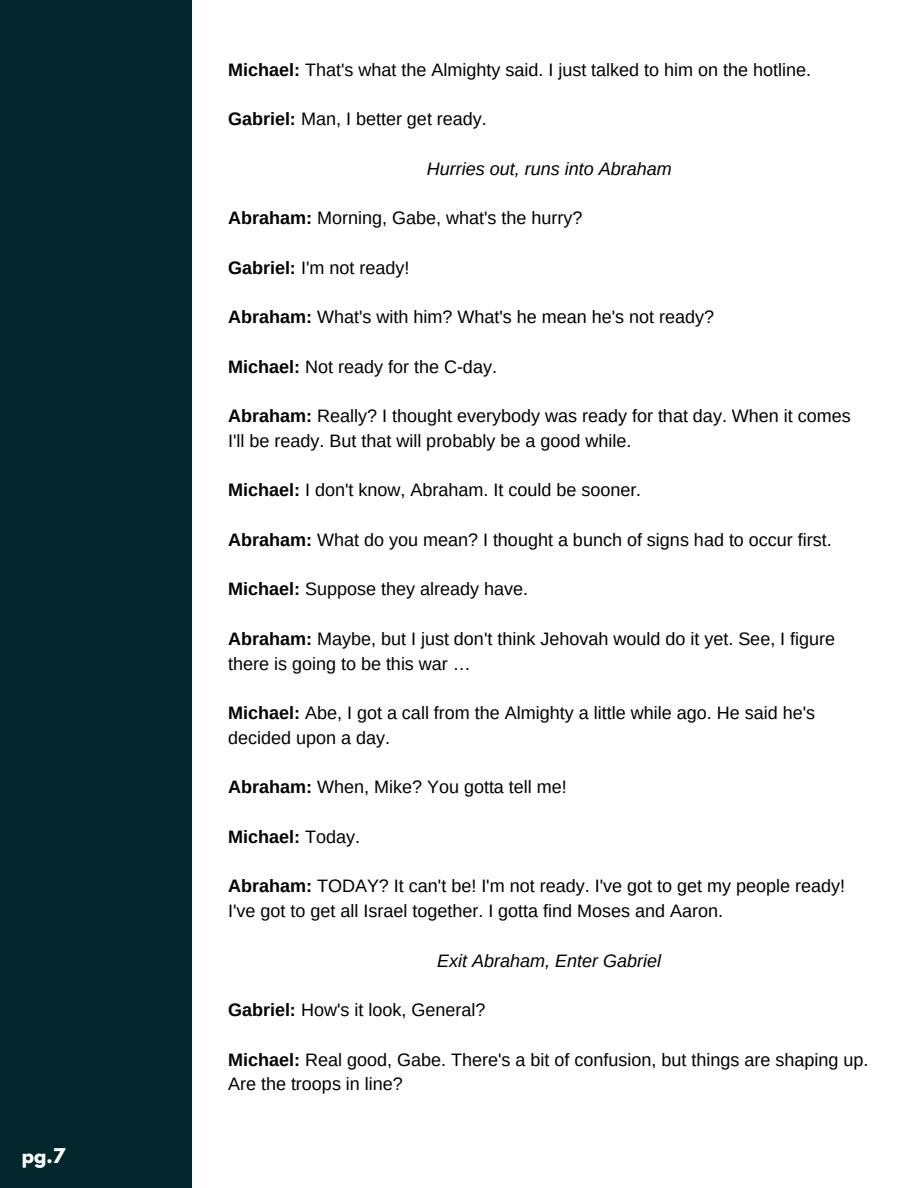
<style>
.page{position:relative;width:918px;height:1188px;background:#fff}
.page>*{position:absolute;margin:0;border:0;box-sizing:border-box;transform-origin:0 0}
.t1{font:18px/24.8px "Arimo";color:#000}
.t2{font:italic 18px "Arimo";color:#000}
.t3{font:700 18px "Arimo";color:#000}
.t4{font:700 18px "League Spartan";color:#fff}
.s1{font-weight:700}
.s2{font-style:italic}
.s3{font-weight:400}
</style>
<div class="page">
<div style="left:0;top:0;width:191px;height:1188px;background:#03272d"></div>
<p class="t4" style="left:22px;top:1146px;width:45px">pg.7</p>
<h1 class="t1" style="left:228px;top:57px;width:585px"><span class="s1">Michael:</span> That's what the Almighty said. I just talked to him on the hotline.</h1>
<p class="t1" style="left:228px;top:107px;width:260px"><span class="s1">Gabriel:</span> Man, I better get ready.</p>
<p class="t2" style="left:427px;top:158px;width:246px">Hurries out, runs into Abraham</p>
<p class="t1" style="left:228px;top:206px;width:356px"><span class="s1">Abraham:</span> Morning, Gabe, what's the hurry?</p>
<p class="t1" style="left:228px;top:255px;width:183px"><span class="s1">Gabriel:</span> I'm not ready!</p>
<p class="t1" style="left:228px;top:305px;width:488px"><span class="s1">Abraham:</span> What's with him? What's he mean he's not ready?</p>
<p class="t1" style="left:228px;top:354px;width:270px"><span class="s1">Michael:</span> Not ready for the C-day.</p>
<p class="t1" style="left:228px;top:404px;width:624px"><span class="s1">Abraham:</span> Really? I thought everybody was ready for that day. When it comes<br>I'll be ready. But that will probably be a good while.</p>
<p class="t1" style="left:228px;top:478px;width:415px"><span class="s1">Michael:</span> I don't know, Abraham. It could be sooner<span class="s2">.</span></p>
<p class="t1" style="left:228px;top:527px;width:605px"><span class="s1">Abraham:</span> What do you mean? I thought a bunch of signs had to occur first.</p>
<p class="t1" style="left:228px;top:577px;width:302px"><span class="s1">Michael:</span> Suppose they already have.</p>
<p class="t1" style="left:228px;top:626px;width:609px"><span class="s1">Abraham:</span> Maybe, but I just don't think Jehovah would do it yet. See, I figure there is going to be this war …</p>
<p class="t1" style="left:228px;top:701px;width:589px"><span class="s1">Michael:</span> Abe, I got a call from the Almighty a little while ago. He said he's decided upon a day.</p>
<p class="t1" style="left:228px;top:775px;width:340px"><span class="s1">Abraham:</span> When, Mike? You gotta tell me!</p>
<p class="t3" style="left:228px;top:827px;width:134px">Michael: <span class="s3">Today.</span></p>
<p class="t1" style="left:228px;top:874px;width:619px"><span class="s1">Abraham:</span> TODAY? It can't be! I'm not ready. I've got to get my people ready!<br>I've got to get all Israel together. I gotta find Moses and Aaron.</p>
<p class="t2" style="left:437px;top:950px;width:225px">Exit Abraham, Enter Gabriel</p>
<p class="t1" style="left:228px;top:998px;width:259px"><span class="s1">Gabriel:</span> How's it look, General?</p>
<p class="t1" style="left:228px;top:1047px;width:642px"><span class="s1">Michael:</span> Real good, Gabe. There's a bit of confusion, but things are shaping up.<br>Are the troops in line?</p>
</div>
